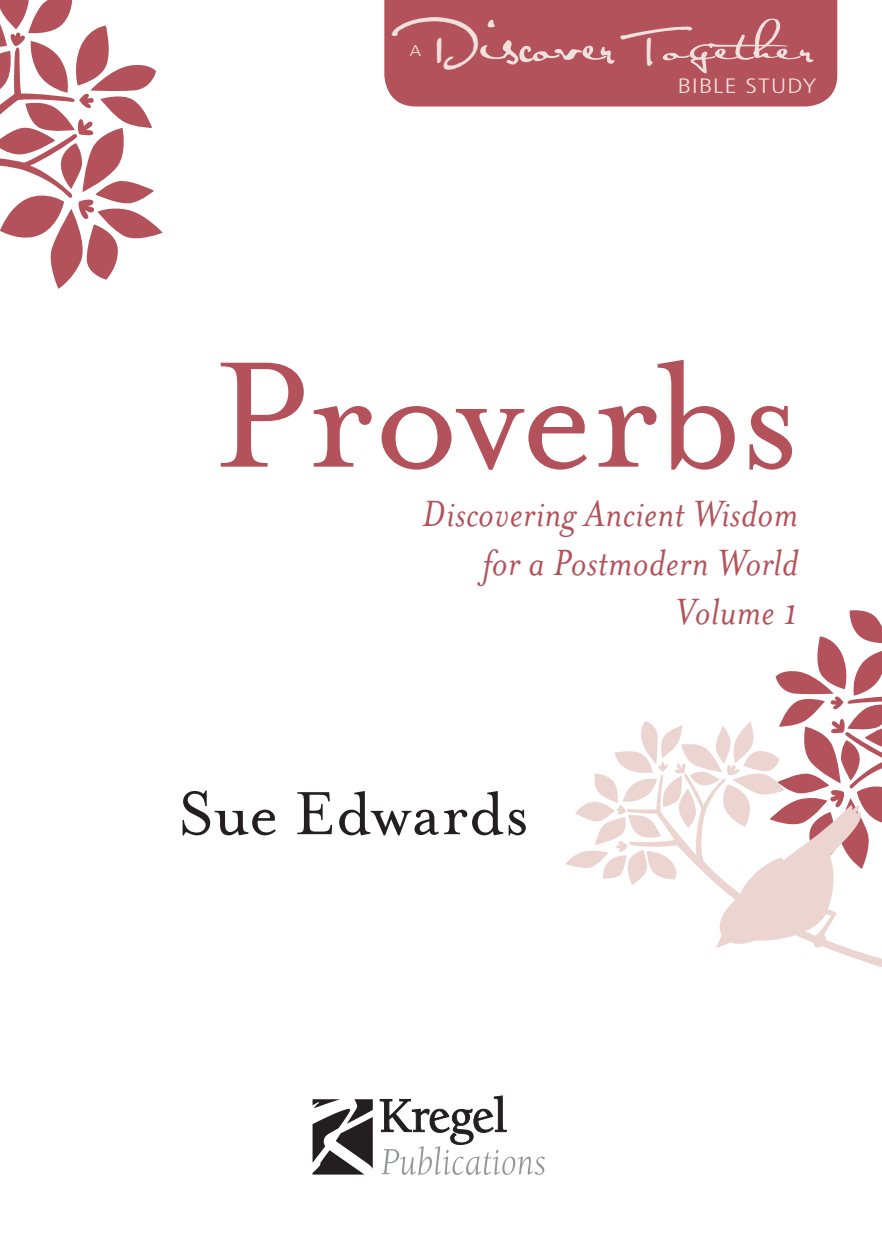
<style>
.page{position:relative;width:882px;height:1260px;background:#fff}
.page>*{position:absolute;margin:0;border:0;box-sizing:border-box;transform-origin:0 0}
.t1{font:173.25px "Mrs Eaves Roman";letter-spacing:-.01em;color:#b3525a}
.t2{font:70px "Mrs Eaves Roman";letter-spacing:.005em;color:#231f20}
.t3{font:52.5px "Satisfaction";letter-spacing:-.02em;color:#f1e0dd;scale:.9 1}
.t4{font:italic 42px/49px "Mrs Eaves";letter-spacing:.01em;color:#b3525a;text-align:right}
.t5{font:21px "Humanist 777 BT Light Condensed B";letter-spacing:.035em;color:#f1e0dd;scale:1.33 1}
.t6{font:15.75px "Humanist 777 BT Light Condensed B";color:#f1e0dd;scale:1.33 1}
.s1{font-size:39.38px}
</style>
<div class="page">
<svg style="left:0;top:0;width:163px;height:289px"></svg>
<svg style="left:313px;top:1099px;width:60px;height:76px"></svg>
<svg style="left:380px;top:1096px;width:165px;height:79px"></svg>
<svg style="left:565px;top:721px;width:317px;height:246px"></svg>
<svg style="left:716px;top:610px;width:166px;height:341px"></svg>
<div style="left:384px;top:0;width:453px;height:106px;background:#b3525a"></div>
<p class="t3" style="left:413px;top:9px;width:448px">Discover<span class="s1">Together</span></p>
<p class="t5" style="left:678px;top:73px;width:105px">BIBLE STUDY</p>
<p class="t6" style="left:410px;top:41px;width:10px">A</p>
<h1 class="t1" style="left:214px;top:321px;width:585px">Proverbs</h1>
<p class="t4" style="left:422px;top:490px;width:377px">Discovering Ancient Wisdom for a Postmodern World<br>Volume 1</p>
<h2 class="t2" style="left:178px;top:775px;width:351px">Sue Edwards</h2>
</div>
